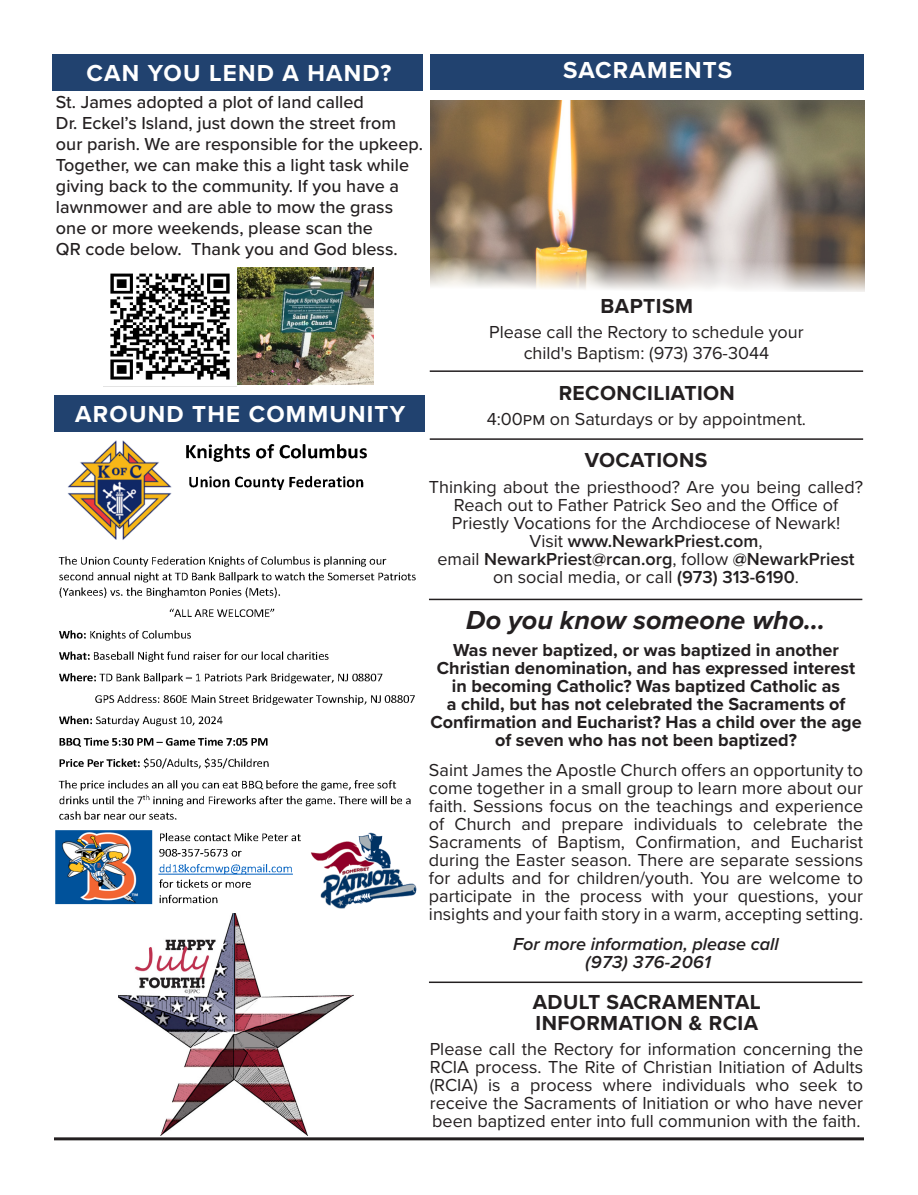
<style>
.page{position:relative;width:918px;height:1195px;background:#fff}
.page>*{position:absolute;margin:0;border:0;box-sizing:border-box;transform-origin:0 0}
.t1{font:italic 700 27px "Proxima Nova";color:#231f20}
.t2{font:700 24px "Proxima Nova";letter-spacing:.05em;color:#fff}
.t3{font:700 21px "Proxima Nova";letter-spacing:.02em;color:#231f20}
.t4{font:18px/18px "Proxima Nova";color:#231f20;text-align:justify}
.t5{font:500 18px/21px "Proxima Nova";color:#231f20}
.t6{font:700 18px/18px "Proxima Nova";color:#231f20;text-align:center}
.t7{font:600 18px "Proxima Nova";color:#231f20}
.t8{font:italic 600 18px "Proxima Nova";color:#231f20}
.t9{font:italic 600 18px "Proxima Nova";letter-spacing:.02em;color:#231f20}
.s1{font-weight:400}
.s2{font-weight:600}
</style>
<div class="page">
<img style="left:54px;top:431px;width:370px;height:478px">
<img style="left:119px;top:914px;width:235px;height:221px">
<div style="left:54px;top:395px;width:370px;height:36px;background:#21426f"></div>
<div style="left:431px;top:54px;width:433px;height:35px;background:#21426f"></div>
<hr style="left:430px;top:370px;width:433px;height:2px;background:#231f20">
<img style="left:431px;top:101px;width:434px;height:190px">
<hr style="left:430px;top:438px;width:433px;height:2px;background:#231f20">
<hr style="left:429px;top:599px;width:433px;height:1px;background:#231f20">
<hr style="left:429px;top:981px;width:433px;height:2px;background:#231f20">
<hr style="left:54px;top:1137px;width:810px;height:3px;background:#231f20">
<div style="left:53px;top:54px;width:370px;height:36px;background:#21426f"></div>
<img style="left:238px;top:268px;width:136px;height:116px">
<img style="left:110px;top:268px;width:128px;height:117px">
<p class="t2" style="left:87px;top:55px;width:306px">CAN YOU LEND A HAND?</p>
<p class="t5" style="left:56px;top:91px;width:309px">St. James adopted a plot of land called</p>
<p class="t5" style="left:56px;top:112px;width:369px">Dr. Eckel’s Island, just down the street from our parish. We are responsible for the upkeep.<br>Together, we can make this a light task while giving back to the community. If you have a lawnmower and are able to mow the grass one or more weekends, please scan the</p>
<p class="t5" style="left:56px;top:238px;width:343px">QR code below. Thank you and God bless.</p>
<p class="t2" style="left:75px;top:396px;width:331px">AROUND THE COMMUNITY</p>
<p class="t2" style="left:563px;top:52px;width:171px">SACRAMENTS</p>
<p class="t3" style="left:601px;top:290px;width:94px">BAPTISM</p>
<p class="t4" style="left:489px;top:322px;width:316px">Please call the Rectory to schedule your</p>
<p class="t4" style="left:524px;top:343px;width:247px">child's Baptism: (973) 376-3044</p>
<p class="t3" style="left:559px;top:377px;width:178px">RECONCILIATION</p>
<p class="t4" style="left:487px;top:409px;width:321px">4:00pm on Saturdays or by appointment.</p>
<p class="t3" style="left:585px;top:444px;width:124px">VOCATIONS</p>
<p class="t4" style="left:429px;top:477px;width:436px;text-align:center">Thinking about the priesthood? Are you being called?<br>Reach out to Father Patrick Seo and the Office of</p>
<p class="t4" style="left:452px;top:513px;width:390px">Priestly Vocations for the Archdiocese of Newark!</p>
<p class="t7" style="left:530px;top:528px;width:235px"><span class="s1">Visit</span> www.NewarkPriest.com<span class="s1">,</span></p>
<p class="t7" style="left:437px;top:546px;width:419px"><span class="s1">email</span> NewarkPriest@rcan.org<span class="s1">, follow</span> @NewarkPriest</p>
<p class="t4" style="left:493px;top:567px;width:307px">on social media, or call <span class="s2">(973) 313-6190</span>.</p>
<p class="t1" style="left:466px;top:600px;width:360px">Do you know someone who...</p>
<p class="t6" style="left:430px;top:640px;width:433px">Was never baptized, or was baptized in another Christian denomination, and has expressed interest in becoming Catholic? Was baptized Catholic as<br>a child, but has not celebrated the Sacraments of Confirmation and Eucharist? Has a child over the age of seven who has not been baptized?</p>
<p class="t4" style="left:429px;top:760px;width:436px">Saint James the Apostle Church offers an opportunity to come together in a small group to learn more about our faith. Sessions focus on the teachings and experience of Church and prepare individuals to celebrate the Sacraments of Baptism, Confirmation, and Eucharist during the Easter season. There are separate sessions for adults and for children/youth. You are welcome to participate in the process with your questions, your insights and your faith story in a warm, accepting setting.</p>
<p class="t8" style="left:513px;top:930px;width:267px">For more information, please call</p>
<p class="t9" style="left:586px;top:948px;width:127px">(973) 376-2061</p>
<p class="t3" style="left:533px;top:986px;width:230px">ADULT SACRAMENTAL</p>
<p class="t3" style="left:536px;top:1007px;width:224px">INFORMATION &amp; RCIA</p>
<p class="t4" style="left:430px;top:1039px;width:435px">Please call the Rectory for information concerning the RCIA process. The Rite of Christian Initiation of Adults (RCIA) is a process where individuals who seek to receive the Sacraments of Initiation or who have never been baptized enter into full communion with the faith.</p>
</div>
